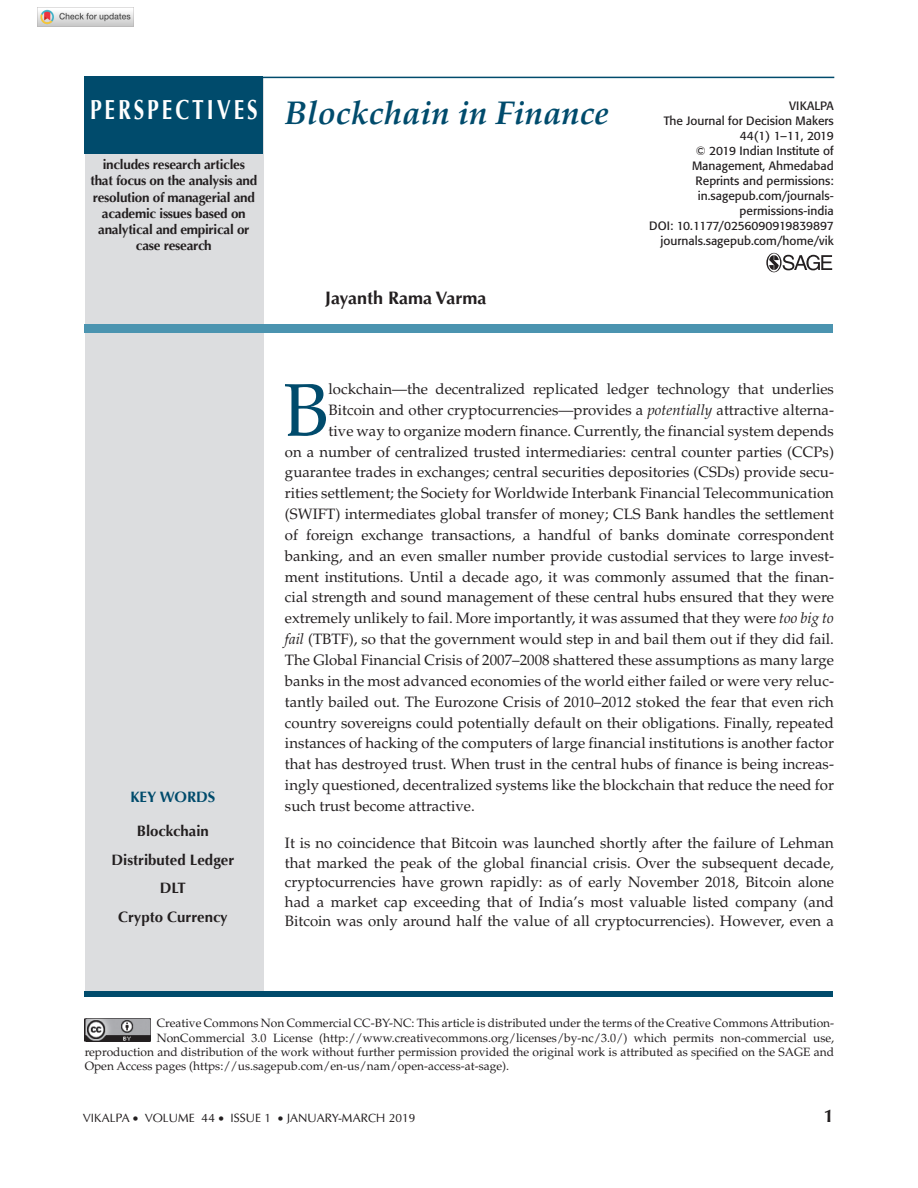
<style>
.page{position:relative;width:918px;height:1188px;background:#fff}
.page>*{position:absolute;margin:0;border:0;box-sizing:border-box;transform-origin:0 0}
.t1{font:74.55px "Palatino CE";color:#004b6c}
.t2{font:italic 700 33px "Palatino";color:#004b6c}
.t3{font:700 27.45px "Optima";letter-spacing:.14em;color:#fff;scale:.76 1}
.t4{font:700 18px "Optima";color:#231f20}
.t5{font:15px/19.5px "Palatino CE";color:#231f20;text-align:justify}
.t6{font:700 15px/28.5px "Optima";color:#231f20;text-align:center}
.t7{font:700 15px "Optima";color:#004b6c}
.t8{font:700 13.5px/16.2px "Optima";letter-spacing:-.02em;color:#231f20;text-align:center}
.t9{font:12px "Palatino CE";color:#231f20}
.t10{font:12px/15px "Formata";color:#231f20;text-align:right}
.t11{font:12px "Optima";color:#231f20}
.s1{font-family:"Palatino";font-style:italic}
</style>
<div class="page">
<div style="left:85px;top:77px;width:179px;height:917px;background:#dcdddf"></div>
<div style="left:85px;top:76px;width:178px;height:78px;background:#004b6c"></div>
<hr style="left:261px;top:77px;width:573px;height:1px;background:#004b6c">
<div style="left:85px;top:991px;width:748px;height:6px;background:#004b6c"></div>
<img style="left:85px;top:1018px;width:66px;height:24px">
<div style="left:85px;top:324px;width:748px;height:9px;background:#4b94b0"></div>
<svg style="left:766px;top:253px;width:66px;height:19px"></svg>
<img style="left:38px;top:8px;width:96px;height:19px">
<h3 class="t3" style="left:90px;top:94px;width:222px">PERSPECTIVES</h3>
<p class="t8" style="left:91px;top:157px;width:168px">includes research articles that focus on the analysis and resolution of managerial and academic issues based on analytical and empirical or case research</p>
<h2 class="t2" style="left:285px;top:93px;width:326px">Blockchain in Finance</h2>
<p class="t4" style="left:325px;top:287px;width:163px">Jayanth Rama Varma</p>
<p class="t10" style="left:649px;top:98px;width:186px">VIKALPA<br>The Journal for Decision Makers<br>44(1) 1–11, 2019<br>© 2019 Indian Institute of<br>Management, Ahmedabad<br>Reprints and permissions: in.sagepub.com/journals&shy;permissions-india<br>DOI: 10.1177/0256090919839897 journals.sagepub.com/home/vik</p>
<p class="t7" style="left:130px;top:788px;width:87px">KEY WORDS</p>
<p class="t6" style="left:112px;top:817px;width:124px">Blockchain<br>Distributed Ledger<br>DLT<br>Crypto Currency</p>
<h1 class="t1" style="left:283px;top:367px;width:47px">B</h1>
<p class="t5" style="left:329px;top:379px;width:507px">lockchain—the decentralized replicated ledger technology that underlies</p>
<p class="t5" style="left:329px;top:400px;width:507px">Bitcoin and other cryptocurrencies—provides a <span class="s1">potentially</span> attractive alterna-</p>
<p class="t5" style="left:329px;top:421px;width:507px">tive way to organize modern finance. Currently, the financial system depends</p>
<p class="t5" style="left:285px;top:442px;width:551px">on a number of centralized trusted intermediaries: central counter parties (CCPs)</p>
<p class="t5" style="left:285px;top:463px;width:551px">guarantee trades in exchanges; central securities depositories (CSDs) provide secu-</p>
<p class="t5" style="left:285px;top:484px;width:551px">rities settlement; the Society for Worldwide Interbank Financial Telecommunication</p>
<p class="t5" style="left:285px;top:505px;width:551px">(SWIFT) intermediates global transfer of money; CLS Bank handles the settlement</p>
<p class="t5" style="left:285px;top:525px;width:551px">of foreign exchange transactions, a handful of banks dominate correspondent</p>
<p class="t5" style="left:285px;top:546px;width:551px">banking, and an even smaller number provide custodial services to large invest-</p>
<p class="t5" style="left:285px;top:567px;width:551px">ment institutions. Until a decade ago, it was commonly assumed that the finan-</p>
<p class="t5" style="left:285px;top:588px;width:551px">cial strength and sound management of these central hubs ensured that they were</p>
<p class="t5" style="left:285px;top:609px;width:550px">extremely unlikely to fail. More importantly, it was assumed that they were <span class="s1">too big to</span></p>
<p class="t5" style="left:285px;top:630px;width:551px"><span class="s1">fail</span> (TBTF), so that the government would step in and bail them out if they did fail.</p>
<p class="t5" style="left:285px;top:650px;width:550px">The Global Financial Crisis of 2007–2008 shattered these assumptions as many large</p>
<p class="t5" style="left:285px;top:671px;width:551px">banks in the most advanced economies of the world either failed or were very reluc-</p>
<p class="t5" style="left:285px;top:692px;width:551px">tantly bailed out. The Eurozone Crisis of 2010–2012 stoked the fear that even rich</p>
<p class="t5" style="left:285px;top:713px;width:551px">country sovereigns could potentially default on their obligations. Finally, repeated</p>
<p class="t5" style="left:285px;top:734px;width:551px">instances of hacking of the computers of large financial institutions is another factor</p>
<p class="t5" style="left:285px;top:755px;width:551px">that has destroyed trust. When trust in the central hubs of finance is being increas-</p>
<p class="t5" style="left:285px;top:776px;width:551px">ingly questioned, decentralized systems like the blockchain that reduce the need for</p>
<p class="t5" style="left:285px;top:796px;width:191px">such trust become attractive.</p>
<p class="t5" style="left:285px;top:834px;width:551px">It is no coincidence that Bitcoin was launched shortly after the failure of Lehman that marked the peak of the global financial crisis. Over the subsequent decade, cryptocurrencies have grown rapidly: as of early November 2018, Bitcoin alone had a market cap exceeding that of India’s most valuable listed company (and Bitcoin was only around half the value of all cryptocurrencies). However, even a</p>
<p class="t9" style="left:157px;top:1016px;width:679px">Creative Commons Non Commercial CC-BY-NC: This article is distributed under the terms of the Creative Commons Attribution-</p>
<p class="t9" style="left:157px;top:1031px;width:679px">NonCommercial 3.0 License (http://www.creativecommons.org/licenses/by-nc/3.0/) which permits non-commercial use,</p>
<p class="t9" style="left:85px;top:1045px;width:751px">reproduction and distribution of the work without further permission provided the original work is attributed as specified on the SAGE and</p>
<p class="t9" style="left:85px;top:1059px;width:426px">Open Access pages (https://us.sagepub.com/en-us/nam/open-access-at-sage).</p>
<p class="t11" style="left:83px;top:1110px;width:334px">VIKALPA • VOLUME 44 • ISSUE 1 • JANUARY-MARCH 2019</p>
<p class="t4" style="left:824px;top:1105px;width:12px">1</p>
</div>
